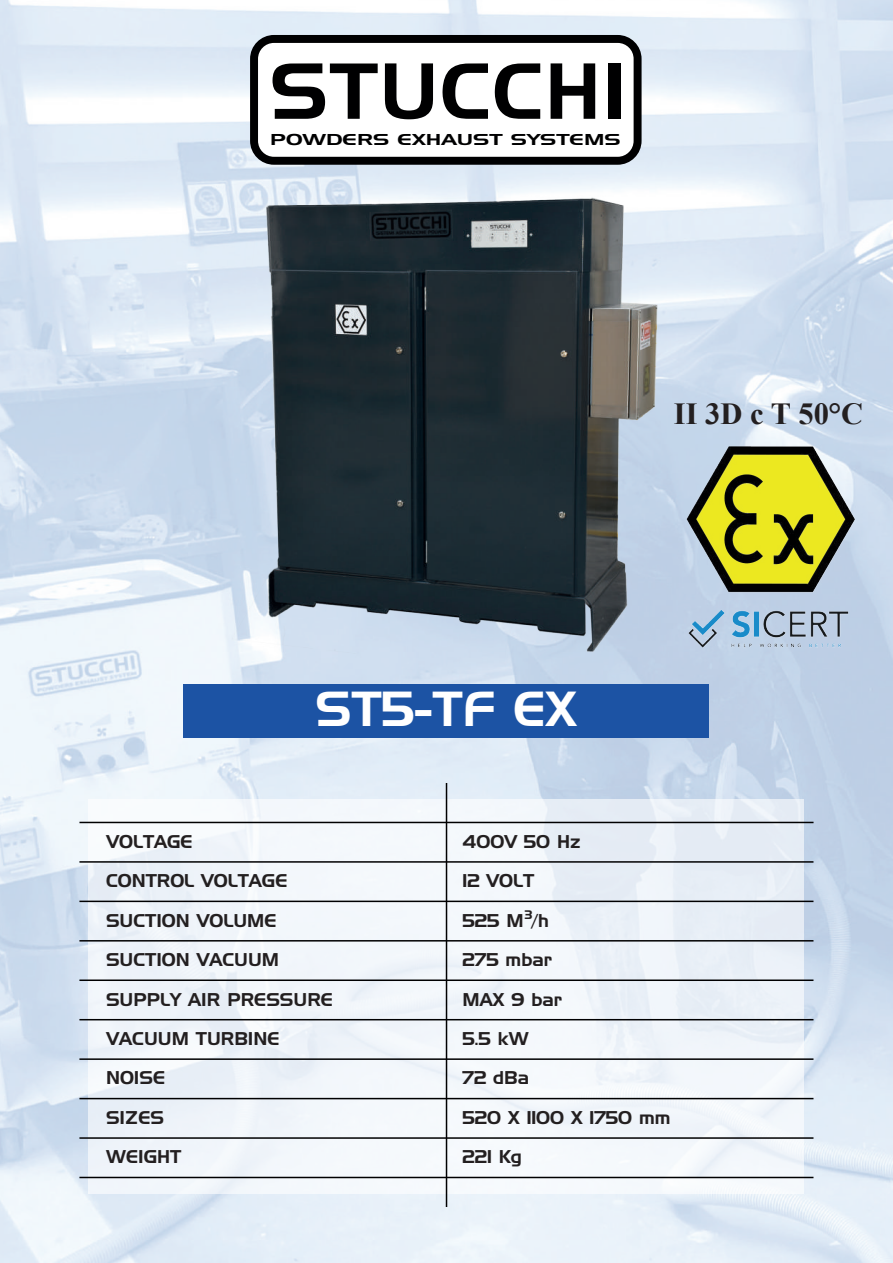
<style>
.page{position:relative;width:893px;height:1263px;background:#fff}
.page>*{position:absolute;margin:0;border:0;box-sizing:border-box;transform-origin:0 0}
.t1{font:47.85px "Handel Gothic";color:#fff}
.t2{font:700 30.6px "Times New Roman";color:#231f20}
.t3{font:18px/39.5px "Handel Gothic";color:#231f20}
.t4{font:15.3px "Handel Gothic";color:#000001;scale:1.39 1}
.t5{font:12.15px "Handel Gothic";color:#231f20}
</style>
<div class="page">
<img style="left:0;top:0;width:893px;height:1263px">
<div style="left:184px;top:684px;width:525px;height:54px;background:#1c53a4"></div>
<div style="left:250px;top:35px;width:392px;height:130px;background:#000001;border-radius:24px"></div>
<div style="left:258px;top:43px;width:376px;height:114px;background:#fff;border-radius:16px"></div>
<div style="left:608px;top:63px;width:13px;height:56px;background:#000001"></div>
<svg style="left:551px;top:63px;width:44px;height:56px"></svg>
<svg style="left:495px;top:63px;width:45px;height:56px"></svg>
<svg style="left:442px;top:63px;width:46px;height:56px"></svg>
<svg style="left:385px;top:63px;width:48px;height:56px"></svg>
<svg style="left:272px;top:63px;width:106px;height:56px"></svg>
<div style="left:88px;top:799px;width:715px;height:395px;background:#f1f6fb"></div>
<hr style="left:79px;top:822px;width:734px;height:1px;background:#000001">
<hr style="left:79px;top:861px;width:734px;height:2px;background:#000001">
<hr style="left:79px;top:901px;width:734px;height:1px;background:#000001">
<hr style="left:79px;top:940px;width:734px;height:1px;background:#000001">
<hr style="left:79px;top:979px;width:734px;height:2px;background:#000001">
<hr style="left:79px;top:1019px;width:734px;height:1px;background:#000001">
<hr style="left:79px;top:1058px;width:734px;height:2px;background:#000001">
<hr style="left:79px;top:1098px;width:734px;height:1px;background:#000001">
<hr style="left:79px;top:1137px;width:734px;height:2px;background:#000001">
<hr style="left:79px;top:1177px;width:734px;height:1px;background:#000001">
<hr style="left:446px;top:783px;width:1px;height:424px;background:#000001">
<img style="left:115px;top:172px;width:726px;height:485px">
<img style="left:674px;top:435px;width:189px;height:166px">
<img style="left:686px;top:605px;width:165px;height:49px">
<p class="t4" style="left:270px;top:133px;width:254px">POWDERS EXHAUST SYSTEMS</p>
<h2 class="t2" style="left:674px;top:392px;width:191px">II 3D c T 50°C</h2>
<h1 class="t1" style="left:316px;top:686px;width:263px">ST5-TF EX</h1>
<p class="t3" style="left:106px;top:823px;width:228px">VOLTAGE<br>CONTROL VOLTAGE<br>SUCTION VOLUME<br>SUCTION VACUUM<br>SUPPLY AIR PRESSURE<br>VACUUM TURBINE</p>
<p class="t3" style="left:106px;top:1059px;width:61px">NOISE</p>
<p class="t3" style="left:106px;top:1099px;width:77px">SIZES<br>WEIGHT</p>
<p class="t3" style="left:463px;top:823px;width:120px">400V 50 Hz<br>12 VOLT<br>525 M /h</p>
<p class="t5" style="left:525px;top:909px;width:9px">3</p>
<p class="t3" style="left:463px;top:941px;width:209px">275 mbar<br>MAX 9 bar<br>5.5 kW<br>72 dBa<br>520 X 1100 X 1750 mm<br>221 Kg</p>
</div>
